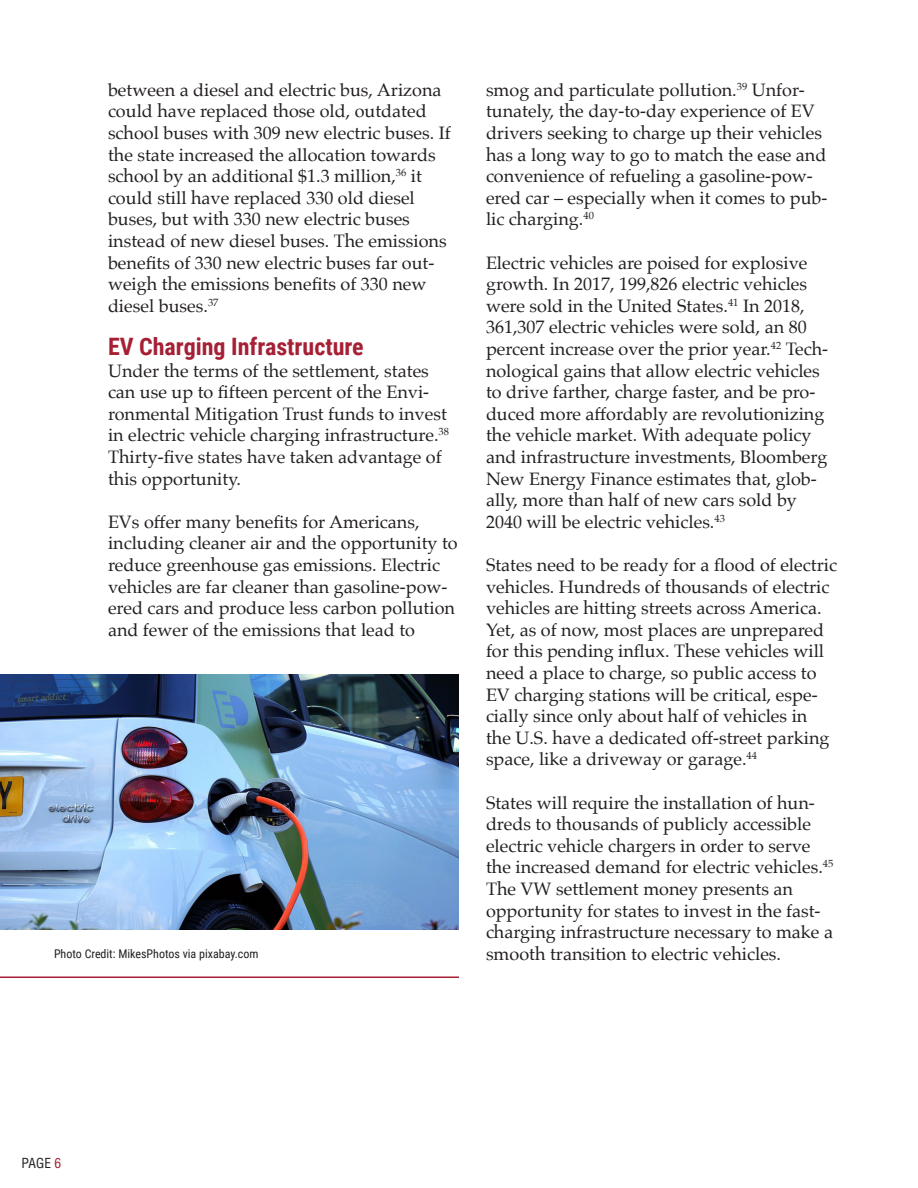
<style>
.page{position:relative;width:918px;height:1188px;background:#fff}
.page>*{position:absolute;margin:0;border:0;box-sizing:border-box;transform-origin:0 0}
.Subhead{font:700 24px "Roboto Condensed";color:#a62035}
.Body{font:18px/21.6px "Palatino";color:#231f20}
.t1{font:condensed 13.5px "Helvetica";color:#231f20}
.Body-2{font:12px "Roboto Condensed";color:#231f20}
.s1{color:#a62035}
</style>
<div class="page">
<img style="left:0;top:675px;width:459px;height:254px">
<hr style="left:0;top:976px;width:459px;height:2px;background:#a62035">
<p class="Body" style="left:108px;top:79px;width:344px">between a diesel and electric bus, Arizona could have replaced those old, outdated school buses with 309 new electric buses. If the state increased the allocation towards school by an additional $1.3 million,<sup>36</sup> it could still have replaced 330 old diesel buses, but with 330 new electric buses instead of new diesel buses. The emissions benefits of 330 new electric buses far out&shy;weigh the emissions benefits of 330 new diesel buses.<sup>37</sup></p>
<p class="Subhead" style="left:108px;top:330px;width:257px">EV Charging Infrastructure</p>
<p class="Body" style="left:108px;top:360px;width:343px">Under the terms of the settlement, states can use up to fifteen percent of the Envi&shy;ronmental Mitigation Trust funds to invest in electric vehicle charging infrastructure.<sup>38<br></sup>Thirty-five states have taken advantage of this opportunity.</p>
<p class="Body" style="left:108px;top:511px;width:351px">EVs offer many benefits for Americans, including cleaner air and the opportunity to reduce greenhouse gas emissions. Electric vehicles are far cleaner than gasoline-pow&shy;ered cars and produce less carbon pollution and fewer of the emissions that lead to</p>
<p class="Body" style="left:486px;top:79px;width:343px">smog and particulate pollution.<sup>39</sup> Unfor&shy;tunately, the day-to-day experience of EV drivers seeking to charge up their vehicles has a long way to go to match the ease and convenience of refueling a gasoline-pow&shy;ered car – especially when it comes to pub&shy;lic charging.<sup>40</sup></p>
<p class="Body" style="left:486px;top:252px;width:344px">Electric vehicles are poised for explosive growth. In 2017, 199,826 electric vehicles were sold in the United States.<sup>41</sup> In 2018, 361,307 electric vehicles were sold, an 80 percent increase over the prior year.<sup>42</sup> Tech&shy;nological gains that allow electric vehicles to drive farther, charge faster, and be pro&shy;duced more affordably are revolutionizing the vehicle market. With adequate policy and infrastructure investments, Bloomberg New Energy Finance estimates that, glob&shy;ally, more than half of new cars sold by 2040 will be electric vehicles.<sup>43</sup></p>
<p class="Body" style="left:486px;top:554px;width:353px">States need to be ready for a flood of electric vehicles. Hundreds of thousands of electric vehicles are hitting streets across America.<br>Yet, as of now, most places are unprepared for this pending influx. These vehicles will need a place to charge, so public access to EV charging stations will be critical, espe&shy;cially since only about half of vehicles in<br>the U.S. have a dedicated off-street parking space, like a driveway or garage.<sup>44</sup></p>
<p class="Body" style="left:486px;top:792px;width:349px">States will require the installation of hun&shy;dreds to thousands of publicly accessible electric vehicle chargers in order to serve the increased demand for electric vehicles.<sup>45<br></sup>The VW settlement money presents an opportunity for states to invest in the fast&shy;charging infrastructure necessary to make a</p>
<p class="Body-2" style="left:54px;top:945px;width:206px">Photo Credit: MikesPhotos via pixabay.com</p>
<p class="Body" style="left:486px;top:943px;width:297px">smooth transition to electric vehicles.</p>
<p class="t1" style="left:22px;top:1155px;width:41px">PAGE <span class="s1">6</span></p>
</div>
